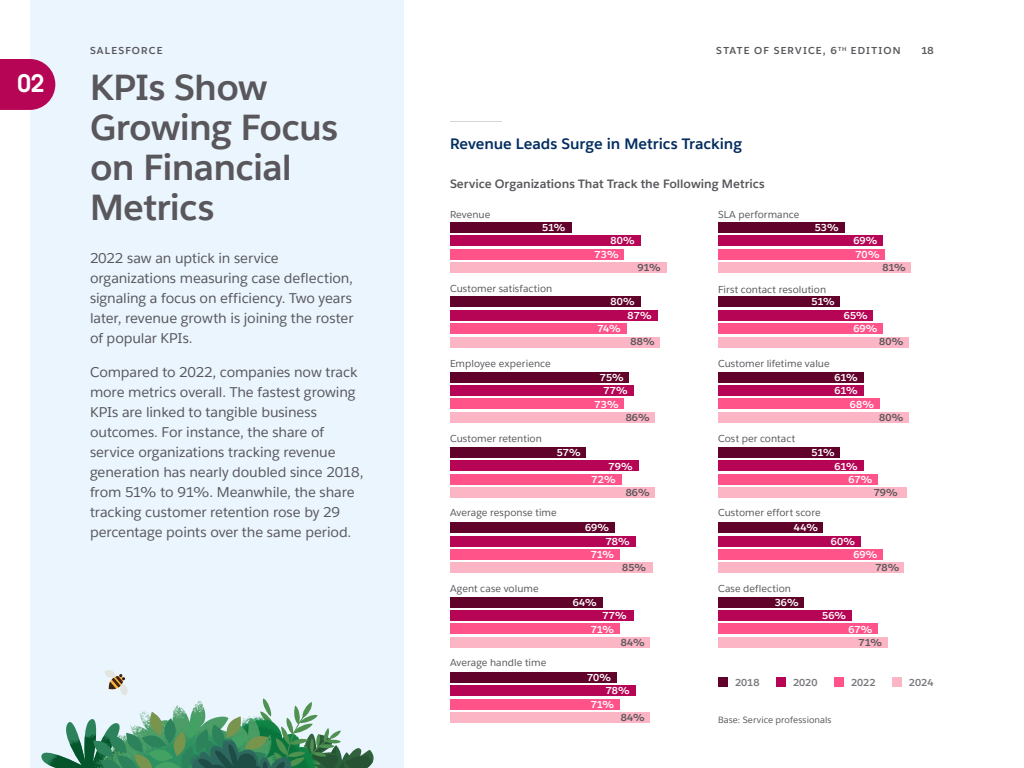
<style>
.page{position:relative;width:1024px;height:768px;background:#fff}
.page>*{position:absolute;margin:0;border:0;box-sizing:border-box;transform-origin:0 0}
.t1{font:700 36px/40px "Salesforce Sans";letter-spacing:-.02em;color:#59575c}
.t2{font:24px "Avant Garde For Salesforce Dm";color:#fff}
.t3{font:700 15px "Salesforce Sans";letter-spacing:-.005em;color:#032d60}
.t4{font:14px/20px "Salesforce Sans";letter-spacing:-.01em;color:#59575c}
.t5{font:700 12px "Salesforce Sans";letter-spacing:-.005em;color:#59575c}
.t6{font:10px "Salesforce Sans";color:#59575c}
.t7{font:700 10px "Salesforce Sans";letter-spacing:.005em;color:#fff}
.t8{font:700 10px "Salesforce Sans";letter-spacing:.105em;color:#59575c}
.t9{font:700 10px "Salesforce Sans";letter-spacing:.005em;color:#7a787d}
.t10{font:9px "Salesforce Sans";letter-spacing:.01em;color:#59575c}
</style>
<div class="page">
<div style="left:30px;top:0;width:374px;height:768px;background:#eaf5fe"></div>
<svg style="left:0;top:59px;width:55px;height:51px"></svg>
<div style="left:834px;top:677px;width:10px;height:10px;background:#ff538a"></div>
<div style="left:892px;top:677px;width:10px;height:10px;background:#fcb5c4"></div>
<div style="left:718px;top:677px;width:10px;height:10px;background:#61022a"></div>
<div style="left:776px;top:677px;width:10px;height:10px;background:#b60554"></div>
<div style="left:718px;top:222px;width:126px;height:11px;background:#61022a"></div>
<div style="left:718px;top:235px;width:164px;height:11px;background:#b60554"></div>
<div style="left:718px;top:249px;width:167px;height:11px;background:#ff538a"></div>
<div style="left:718px;top:262px;width:193px;height:11px;background:#fcb5c4"></div>
<div style="left:718px;top:296px;width:121px;height:11px;background:#61022a"></div>
<div style="left:718px;top:310px;width:155px;height:11px;background:#b60554"></div>
<div style="left:718px;top:323px;width:164px;height:11px;background:#ff538a"></div>
<div style="left:718px;top:337px;width:190px;height:10px;background:#fcb5c4"></div>
<div style="left:718px;top:372px;width:145px;height:11px;background:#61022a"></div>
<div style="left:718px;top:385px;width:145px;height:11px;background:#b60554"></div>
<div style="left:718px;top:399px;width:162px;height:10px;background:#ff538a"></div>
<div style="left:718px;top:412px;width:190px;height:11px;background:#fcb5c4"></div>
<div style="left:718px;top:447px;width:121px;height:11px;background:#61022a"></div>
<div style="left:718px;top:461px;width:145px;height:10px;background:#b60554"></div>
<div style="left:718px;top:474px;width:160px;height:11px;background:#ff538a"></div>
<div style="left:718px;top:487px;width:188px;height:11px;background:#fcb5c4"></div>
<div style="left:718px;top:522px;width:105px;height:11px;background:#61022a"></div>
<div style="left:718px;top:536px;width:143px;height:10px;background:#b60554"></div>
<div style="left:718px;top:549px;width:164px;height:11px;background:#ff538a"></div>
<div style="left:718px;top:562px;width:186px;height:11px;background:#fcb5c4"></div>
<div style="left:718px;top:597px;width:86px;height:10px;background:#61022a"></div>
<div style="left:718px;top:610px;width:133px;height:11px;background:#b60554"></div>
<div style="left:718px;top:624px;width:160px;height:10px;background:#ff538a"></div>
<div style="left:718px;top:637px;width:169px;height:11px;background:#fcb5c4"></div>
<div style="left:450px;top:222px;width:121px;height:11px;background:#61022a"></div>
<div style="left:450px;top:235px;width:190px;height:11px;background:#b60554"></div>
<div style="left:450px;top:249px;width:174px;height:11px;background:#ff538a"></div>
<div style="left:450px;top:262px;width:217px;height:11px;background:#fcb5c4"></div>
<div style="left:450px;top:296px;width:190px;height:11px;background:#61022a"></div>
<div style="left:450px;top:310px;width:207px;height:11px;background:#b60554"></div>
<div style="left:450px;top:323px;width:176px;height:11px;background:#ff538a"></div>
<div style="left:450px;top:337px;width:210px;height:10px;background:#fcb5c4"></div>
<div style="left:450px;top:372px;width:179px;height:11px;background:#61022a"></div>
<div style="left:450px;top:385px;width:183px;height:11px;background:#b60554"></div>
<div style="left:450px;top:399px;width:174px;height:10px;background:#ff538a"></div>
<div style="left:450px;top:412px;width:205px;height:11px;background:#fcb5c4"></div>
<div style="left:450px;top:447px;width:136px;height:11px;background:#61022a"></div>
<div style="left:450px;top:461px;width:188px;height:10px;background:#b60554"></div>
<div style="left:450px;top:474px;width:171px;height:11px;background:#ff538a"></div>
<div style="left:450px;top:487px;width:205px;height:11px;background:#fcb5c4"></div>
<div style="left:450px;top:522px;width:164px;height:11px;background:#61022a"></div>
<div style="left:450px;top:536px;width:186px;height:10px;background:#b60554"></div>
<div style="left:450px;top:549px;width:169px;height:11px;background:#ff538a"></div>
<div style="left:450px;top:562px;width:202px;height:11px;background:#fcb5c4"></div>
<div style="left:450px;top:597px;width:152px;height:10px;background:#61022a"></div>
<div style="left:450px;top:610px;width:183px;height:11px;background:#b60554"></div>
<div style="left:450px;top:624px;width:169px;height:10px;background:#ff538a"></div>
<div style="left:450px;top:637px;width:200px;height:11px;background:#fcb5c4"></div>
<div style="left:450px;top:672px;width:167px;height:11px;background:#61022a"></div>
<div style="left:450px;top:685px;width:186px;height:11px;background:#b60554"></div>
<div style="left:450px;top:699px;width:169px;height:11px;background:#ff538a"></div>
<div style="left:450px;top:712px;width:200px;height:11px;background:#fcb5c4"></div>
<hr style="left:450px;top:121px;width:52px;height:1px;background:#7a787d">
<svg style="left:41px;top:670px;width:333px;height:98px"></svg>
<h2 class="t2" style="left:17px;top:68px;width:28px">02</h2>
<p class="t8" style="left:90px;top:44px;width:74px">SALESFORCE</p>
<p class="t8" style="left:716px;top:44px;width:186px">STATE OF SERVICE, 6<sup>TH</sup> EDITION</p>
<p class="t8" style="left:922px;top:44px;width:14px">18</p>
<h1 class="t1" style="left:90px;top:68px;width:250px">KPIs Show<br>Growing Focus on Financial<br>Metrics</h1>
<p class="t4" style="left:90px;top:248px;width:265px">2022 saw an uptick in service organizations measuring case deflection, signaling a focus on efficiency. Two years later, revenue growth is joining the roster of popular KPIs.</p>
<p class="t4" style="left:90px;top:362px;width:275px">Compared to 2022, companies now track more metrics overall. The fastest growing KPIs are linked to tangible business outcomes. For instance, the share of service organizations tracking revenue generation has nearly doubled since 2018, from 51% to 91%. Meanwhile, the share tracking customer retention rose by 29 percentage points over the same period.</p>
<p class="t3" style="left:450px;top:134px;width:294px">Revenue Leads Surge in Metrics Tracking</p>
<p class="t5" style="left:450px;top:176px;width:316px">Service Organizations That Track the Following Metrics</p>
<p class="t6" style="left:450px;top:208px;width:42px">Revenue</p>
<p class="t6" style="left:718px;top:208px;width:83px">SLA performance</p>
<p class="t7" style="left:542px;top:221px;width:25px">51%</p>
<p class="t7" style="left:815px;top:221px;width:26px">53%</p>
<p class="t7" style="left:610px;top:234px;width:26px">80%</p>
<p class="t7" style="left:853px;top:234px;width:26px">69%</p>
<p class="t7" style="left:595px;top:248px;width:26px">73%</p>
<p class="t7" style="left:856px;top:248px;width:26px">70%</p>
<p class="t8" style="left:637px;top:261px;width:25px">91%</p>
<p class="t8" style="left:883px;top:261px;width:25px">81%</p>
<p class="t6" style="left:450px;top:282px;width:104px">Customer satisfaction</p>
<p class="t6" style="left:718px;top:283px;width:110px">First contact resolution</p>
<p class="t7" style="left:610px;top:296px;width:26px">80%</p>
<p class="t7" style="left:812px;top:296px;width:25px">51%</p>
<p class="t7" style="left:628px;top:309px;width:26px">87%</p>
<p class="t7" style="left:844px;top:309px;width:26px">65%</p>
<p class="t7" style="left:597px;top:322px;width:25px">74%</p>
<p class="t7" style="left:853px;top:322px;width:26px">69%</p>
<p class="t8" style="left:630px;top:336px;width:26px">88%</p>
<p class="t8" style="left:879px;top:336px;width:26px">80%</p>
<p class="t6" style="left:450px;top:358px;width:102px">Employee experience</p>
<p class="t6" style="left:718px;top:358px;width:113px">Customer lifetime value</p>
<p class="t7" style="left:600px;top:371px;width:26px">75%</p>
<p class="t7" style="left:835px;top:371px;width:25px">61%</p>
<p class="t7" style="left:603px;top:384px;width:26px">77%</p>
<p class="t7" style="left:835px;top:384px;width:25px">61%</p>
<p class="t7" style="left:595px;top:398px;width:26px">73%</p>
<p class="t7" style="left:850px;top:398px;width:26px">68%</p>
<p class="t8" style="left:626px;top:411px;width:26px">86%</p>
<p class="t8" style="left:879px;top:411px;width:26px">80%</p>
<p class="t6" style="left:450px;top:432px;width:93px">Customer retention</p>
<p class="t6" style="left:718px;top:432px;width:79px">Cost per contact</p>
<p class="t7" style="left:557px;top:446px;width:26px">57%</p>
<p class="t7" style="left:812px;top:446px;width:25px">51%</p>
<p class="t7" style="left:609px;top:460px;width:26px">79%</p>
<p class="t7" style="left:835px;top:460px;width:25px">61%</p>
<p class="t7" style="left:592px;top:473px;width:26px">72%</p>
<p class="t7" style="left:848px;top:473px;width:26px">67%</p>
<p class="t6" style="left:450px;top:507px;width:108px">Average response time</p>
<p class="t6" style="left:450px;top:582px;width:90px">Agent case volume</p>
<p class="t6" style="left:450px;top:656px;width:98px">Average handle time</p>
<p class="t8" style="left:626px;top:486px;width:26px">86%</p>
<p class="t8" style="left:874px;top:486px;width:26px">79%</p>
<p class="t6" style="left:718px;top:507px;width:104px">Customer effort score</p>
<p class="t7" style="left:585px;top:521px;width:26px">69%</p>
<p class="t7" style="left:794px;top:521px;width:26px">44%</p>
<p class="t7" style="left:606px;top:535px;width:26px">78%</p>
<p class="t7" style="left:831px;top:535px;width:26px">60%</p>
<p class="t7" style="left:591px;top:548px;width:25px">71%</p>
<p class="t7" style="left:853px;top:548px;width:26px">69%</p>
<p class="t8" style="left:622px;top:561px;width:26px">85%</p>
<p class="t8" style="left:875px;top:561px;width:26px">78%</p>
<p class="t6" style="left:718px;top:582px;width:75px">Case deflection</p>
<p class="t7" style="left:573px;top:596px;width:26px">64%</p>
<p class="t7" style="left:775px;top:596px;width:26px">36%</p>
<p class="t7" style="left:602px;top:609px;width:26px">77%</p>
<p class="t7" style="left:822px;top:609px;width:26px">56%</p>
<p class="t7" style="left:591px;top:623px;width:25px">71%</p>
<p class="t7" style="left:848px;top:623px;width:26px">67%</p>
<p class="t8" style="left:621px;top:636px;width:26px">84%</p>
<p class="t8" style="left:859px;top:636px;width:25px">71%</p>
<p class="t7" style="left:587px;top:671px;width:26px">70%</p>
<p class="t7" style="left:606px;top:684px;width:26px">78%</p>
<p class="t7" style="left:591px;top:698px;width:25px">71%</p>
<p class="t8" style="left:621px;top:711px;width:26px">84%</p>
<p class="t9" style="left:735px;top:676px;width:26px">2018</p>
<p class="t9" style="left:793px;top:676px;width:26px">2020</p>
<p class="t9" style="left:851px;top:676px;width:26px">2022</p>
<p class="t9" style="left:909px;top:676px;width:26px">2024</p>
<p class="t10" style="left:718px;top:714px;width:115px">Base: Service professionals</p>
</div>
